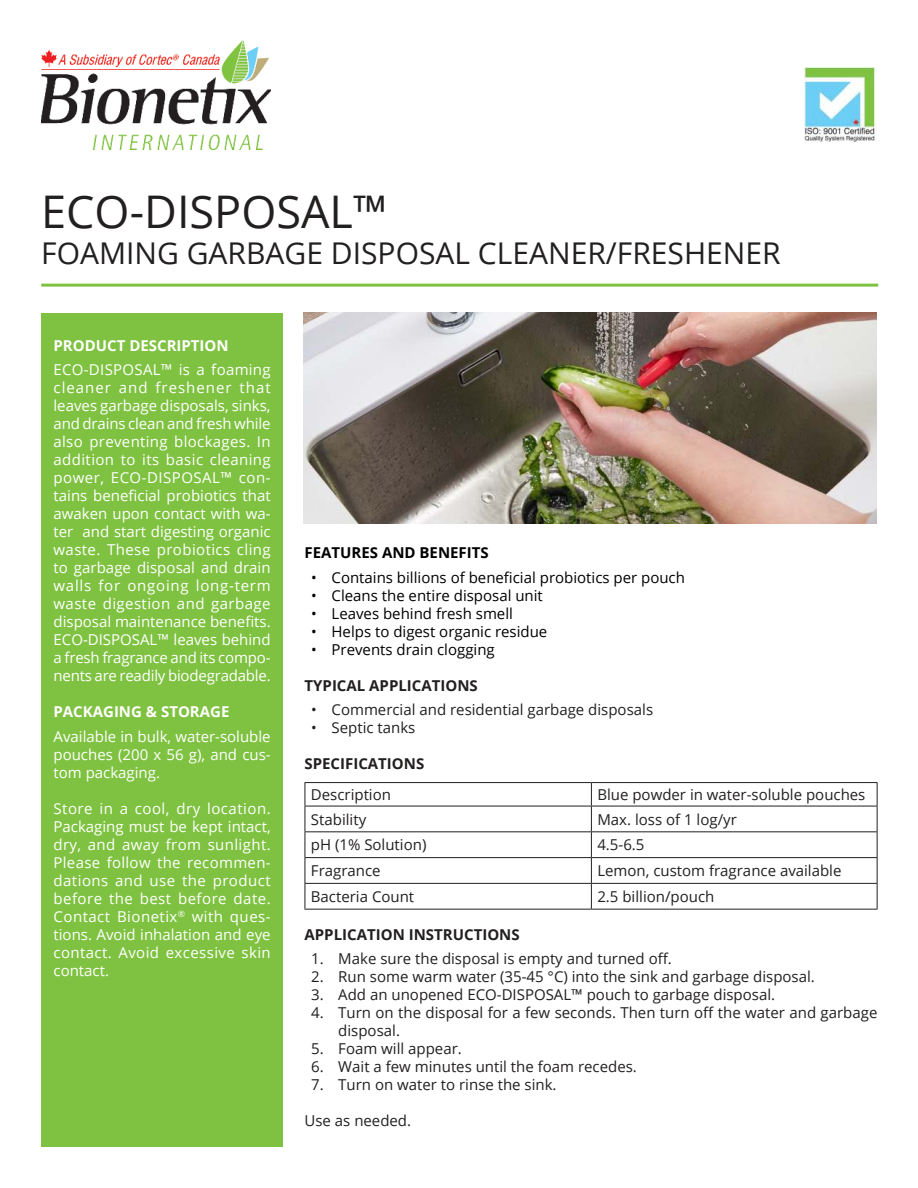
<style>
.page{position:relative;width:918px;height:1188px;background:#fff}
.page>*{position:absolute;margin:0;border:0;box-sizing:border-box;transform-origin:0 0}
.t1{font:45px "Open Sans";color:#221f1f}
.t2{font:30px "Open Sans";color:#221f1f}
.t3{font:15px/18px "Open Sans";color:#fff;text-align:justify}
.t4{font:15px/18px "Open Sans";color:#221f1f}
.t5{font:15px "Open Sans";color:#000}
.t6{font:700 15px "Open Sans";color:#221f1f}
.t7{font:700 15px "Open Sans";color:#fff}
.t8{font:700 15px "Open Sans";color:#000}
</style>
<div class="page">
<div style="left:41px;top:313px;width:242px;height:834px;background:#7fc241"></div>
<hr style="left:41px;top:284px;width:837px;height:3px;background:#7fc241">
<hr style="left:305px;top:806px;width:286px;height:1px;background:#221f1f">
<hr style="left:591px;top:806px;width:287px;height:1px;background:#221f1f">
<hr style="left:305px;top:831px;width:286px;height:1px;background:#221f1f">
<hr style="left:591px;top:831px;width:287px;height:1px;background:#221f1f">
<svg style="left:591px;top:783px;width:1px;height:126px"></svg>
<hr style="left:305px;top:782px;width:286px;height:1px;background:#221f1f">
<hr style="left:591px;top:782px;width:287px;height:1px;background:#221f1f">
<hr style="left:305px;top:857px;width:286px;height:1px;background:#221f1f">
<hr style="left:591px;top:857px;width:287px;height:1px;background:#221f1f">
<hr style="left:305px;top:883px;width:286px;height:1px;background:#221f1f">
<svg style="left:305px;top:783px;width:1px;height:126px"></svg>
<hr style="left:591px;top:883px;width:287px;height:1px;background:#221f1f">
<svg style="left:877px;top:783px;width:1px;height:126px"></svg>
<hr style="left:305px;top:909px;width:286px;height:1px;background:#221f1f">
<hr style="left:591px;top:909px;width:287px;height:1px;background:#221f1f">
<img style="left:41px;top:41px;width:230px;height:108px">
<img style="left:805px;top:67px;width:70px;height:75px">
<img style="left:304px;top:313px;width:573px;height:210px">
<h1 class="t1" style="left:41px;top:193px;width:348px">ECO-DISPOSAL™</h1>
<h2 class="t2" style="left:41px;top:241px;width:741px">FOAMING GARBAGE DISPOSAL CLEANER/FRESHENER</h2>
<p class="t7" style="left:54px;top:337px;width:177px">PRODUCT DESCRIPTION</p>
<p class="t3" style="left:54px;top:362px;width:219px">ECO-DISPOSAL™ is a foaming cleaner and freshener that leaves garbage disposals, sinks, and drains clean and fresh while also preventing blockages. In addition to its basic cleaning power, ECO-DISPOSAL™ con&shy;tains beneficial probiotics that awaken upon contact with wa&shy;ter and start digesting organic waste. These probiotics cling to garbage disposal and drain walls for ongoing long-term waste digestion and garbage disposal maintenance benefits.<br>ECO-DISPOSAL™ leaves behind a fresh fragrance and its compo&shy;nents are readily biodegradable.</p>
<p class="t7" style="left:54px;top:703px;width:177px">PACKAGING &amp; STORAGE</p>
<p class="t3" style="left:54px;top:729px;width:219px">Available in bulk, water-soluble pouches (200 x 56 g), and cus&shy;tom packaging.</p>
<p class="t3" style="left:54px;top:801px;width:219px">Store in a cool, dry location.<br>Packaging must be kept intact, dry, and away from sunlight.<br>Please follow the recommen&shy;dations and use the product before the best before date.<br>Contact Bionetix<sup>®</sup> with ques&shy;tions. Avoid inhalation and eye contact. Avoid excessive skin contact.</p>
<p class="t8" style="left:305px;top:544px;width:186px">FEATURES AND BENEFITS</p>
<p class="t5" style="left:311px;top:571px;width:375px">• Contains billions of beneficial probiotics per pouch</p>
<p class="t5" style="left:311px;top:589px;width:233px">• Cleans the entire disposal unit</p>
<p class="t5" style="left:311px;top:607px;width:203px">• Leaves behind fresh smell</p>
<p class="t5" style="left:311px;top:625px;width:238px">• Helps to digest organic residue</p>
<p class="t5" style="left:311px;top:643px;width:185px">• Prevents drain clogging</p>
<p class="t6" style="left:305px;top:677px;width:175px">TYPICAL APPLICATIONS</p>
<p class="t4" style="left:311px;top:703px;width:343px">• Commercial and residential garbage disposals</p>
<p class="t4" style="left:311px;top:721px;width:106px">• Septic tanks</p>
<p class="t6" style="left:305px;top:756px;width:121px">SPECIFICATIONS</p>
<p class="t4" style="left:311px;top:787px;width:82px">Description</p>
<p class="t4" style="left:597px;top:787px;width:270px">Blue powder in water-soluble pouches</p>
<p class="t4" style="left:311px;top:812px;width:57px">Stability</p>
<p class="t4" style="left:597px;top:812px;width:141px">Max. loss of 1 log/yr</p>
<p class="t4" style="left:311px;top:838px;width:117px">pH (1% Solution)</p>
<p class="t4" style="left:597px;top:838px;width:49px">4.5-6.5</p>
<p class="t4" style="left:311px;top:863px;width:71px">Fragrance</p>
<p class="t4" style="left:597px;top:863px;width:246px">Lemon, custom fragrance available</p>
<p class="t4" style="left:311px;top:889px;width:105px">Bacteria Count</p>
<p class="t4" style="left:597px;top:889px;width:119px">2.5 billion/pouch</p>
<p class="t6" style="left:305px;top:926px;width:217px">APPLICATION INSTRUCTIONS</p>
<p class="t4" style="left:311px;top:951px;width:362px">1. Make sure the disposal is empty and turned off.</p>
<p class="t4" style="left:311px;top:969px;width:505px">2. Run some warm water (35-45 °C) into the sink and garbage disposal.</p>
<p class="t4" style="left:311px;top:987px;width:465px">3. Add an unopened ECO-DISPOSAL™ pouch to garbage disposal.</p>
<p class="t4" style="left:338px;top:1005px;width:541px;text-indent:-27px">4. Turn on the disposal for a few seconds. Then turn off the water and garbage disposal.</p>
<p class="t4" style="left:311px;top:1041px;width:152px">5. Foam will appear.</p>
<p class="t4" style="left:311px;top:1059px;width:327px">6. Wait a few minutes until the foam recedes.</p>
<p class="t4" style="left:311px;top:1077px;width:247px">7. Turn on water to rinse the sink.</p>
<p class="t4" style="left:305px;top:1113px;width:108px">Use as needed.</p>
</div>
